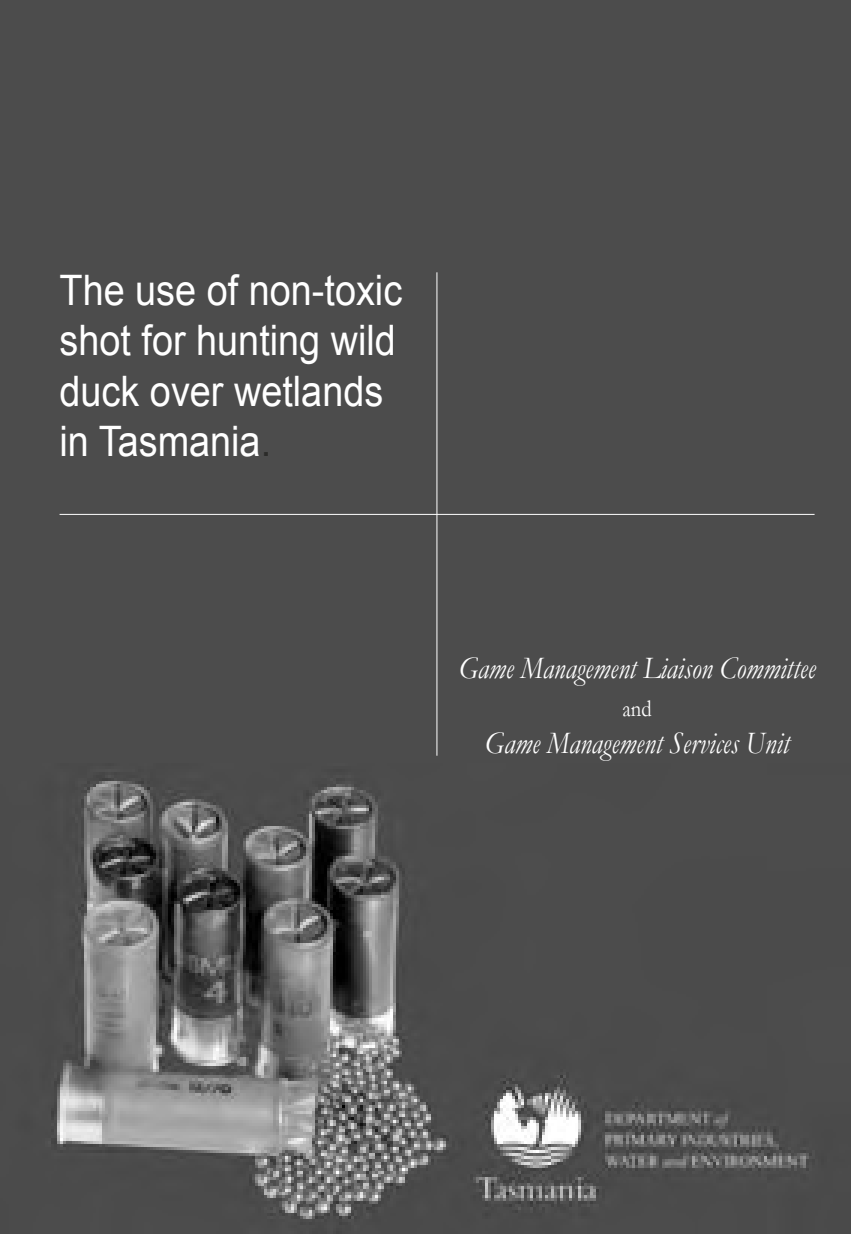
<style>
.page{position:relative;width:851px;height:1234px;background:#fff}
.page>*{position:absolute;margin:0;border:0;box-sizing:border-box;transform-origin:0 0}
.Paragraph_Style_1{font:42px/50.4px "Arial";color:#fff;scale:.9 1}
.Paragraph_Style_1-2{font:italic 31.5px "Garamond";color:#fff;scale:.86 1}
.Paragraph_Style_1-3{font:24px "Garamond";color:#fff;scale:.86 1}
.s1{color:#2b2b29}
</style>
<div class="page">
<img style="left:0;top:0;width:850px;height:1233px">
<hr style="left:436px;top:272px;width:1px;height:483px;background:#fff">
<hr style="left:60px;top:514px;width:754px;height:1px;background:#fff">
<p class="Paragraph_Style_1" style="left:60px;top:265px;width:382px">The use of non-toxic shot for hunting wild duck over wetlands in Tasmania<span class="s1">.</span></p>
<p class="Paragraph_Style_1-2" style="left:458px;top:646px;width:416px">Game Management Liaison Committee</p>
<p class="Paragraph_Style_1-3" style="left:622px;top:692px;width:35px">and</p>
<p class="Paragraph_Style_1-2" style="left:485px;top:721px;width:355px">Game Management Services Unit</p>
</div>
